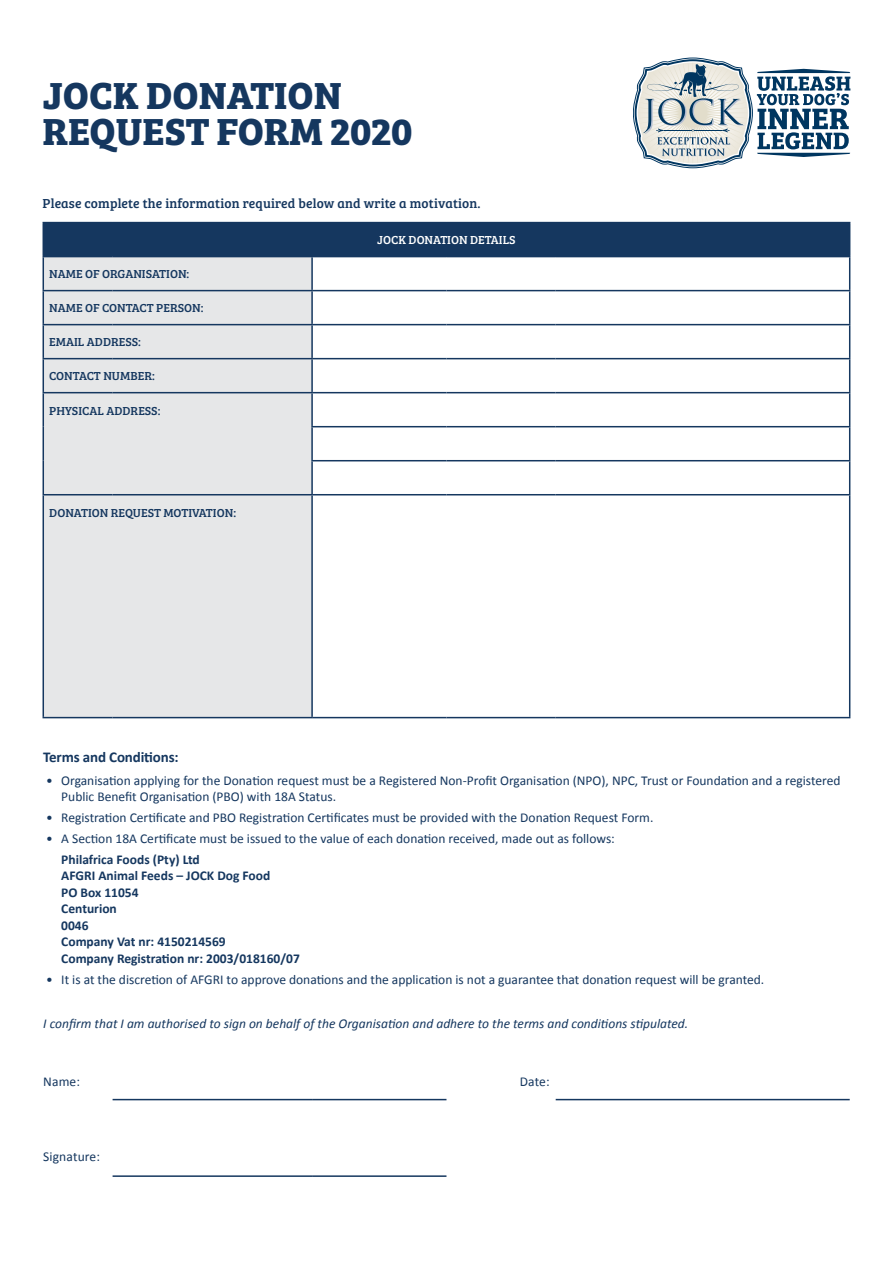
<style>
.page{position:relative;width:893px;height:1263px;background:#fff}
.page>*{position:absolute;margin:0;border:0;box-sizing:border-box;transform-origin:0 0}
.t1{font:700 39px/36px "Bree Serif";color:#15375f}
.t2{font:700 15px "Calibri";letter-spacing:-.01em;color:#15375f}
.t3{font:13.5px/16.5px "Calibri";color:#15375f}
.t4{font:700 13.5px/16.5px "Calibri";color:#15375f}
.t5{font:italic 13.5px "Calibri";color:#15375f}
.t6{font:13.5px "Bree Serif";letter-spacing:.01em;color:#15375f}
.t7{font:12px "Bree Serif";color:#15375f}
.t8{font:12px "Bree Serif";color:#fff}
.s1{font-weight:700}
</style>
<div class="page">
<div style="left:43px;top:223px;width:807px;height:34px;background:#15375f"></div>
<div style="left:44px;top:257px;width:267px;height:460px;background:#e6e7e8"></div>
<hr style="left:43px;top:222px;width:70px;height:1px;background:#15375f">
<hr style="left:113px;top:222px;width:199px;height:1px;background:#15375f">
<hr style="left:312px;top:222px;width:134px;height:1px;background:#15375f">
<hr style="left:446px;top:222px;width:110px;height:1px;background:#15375f">
<hr style="left:556px;top:222px;width:294px;height:1px;background:#15375f">
<hr style="left:43px;top:257px;width:1px;height:33px;background:#15375f">
<hr style="left:311px;top:257px;width:2px;height:33px;background:#15375f">
<hr style="left:849px;top:257px;width:1px;height:33px;background:#15375f">
<hr style="left:43px;top:290px;width:70px;height:1px;background:#15375f">
<hr style="left:43px;top:291px;width:1px;height:33px;background:#15375f">
<hr style="left:113px;top:290px;width:199px;height:1px;background:#15375f">
<hr style="left:312px;top:290px;width:134px;height:1px;background:#15375f">
<hr style="left:311px;top:291px;width:2px;height:33px;background:#15375f">
<hr style="left:446px;top:290px;width:110px;height:1px;background:#15375f">
<hr style="left:556px;top:290px;width:294px;height:1px;background:#15375f">
<hr style="left:849px;top:291px;width:1px;height:33px;background:#15375f">
<hr style="left:43px;top:324px;width:70px;height:1px;background:#15375f">
<hr style="left:43px;top:325px;width:1px;height:33px;background:#15375f">
<hr style="left:113px;top:324px;width:199px;height:1px;background:#15375f">
<hr style="left:312px;top:324px;width:134px;height:1px;background:#15375f">
<hr style="left:311px;top:325px;width:2px;height:33px;background:#15375f">
<hr style="left:446px;top:324px;width:110px;height:1px;background:#15375f">
<hr style="left:556px;top:324px;width:294px;height:1px;background:#15375f">
<hr style="left:849px;top:325px;width:1px;height:33px;background:#15375f">
<hr style="left:43px;top:358px;width:70px;height:1px;background:#15375f">
<hr style="left:43px;top:359px;width:1px;height:33px;background:#15375f">
<hr style="left:113px;top:358px;width:199px;height:1px;background:#15375f">
<hr style="left:312px;top:358px;width:134px;height:1px;background:#15375f">
<hr style="left:311px;top:359px;width:2px;height:33px;background:#15375f">
<hr style="left:446px;top:358px;width:110px;height:1px;background:#15375f">
<hr style="left:556px;top:358px;width:294px;height:1px;background:#15375f">
<hr style="left:849px;top:359px;width:1px;height:33px;background:#15375f">
<hr style="left:43px;top:392px;width:70px;height:1px;background:#15375f">
<hr style="left:43px;top:393px;width:1px;height:34px;background:#15375f">
<hr style="left:113px;top:392px;width:199px;height:1px;background:#15375f">
<hr style="left:312px;top:392px;width:134px;height:1px;background:#15375f">
<hr style="left:311px;top:393px;width:2px;height:33px;background:#15375f">
<hr style="left:446px;top:392px;width:110px;height:1px;background:#15375f">
<hr style="left:556px;top:392px;width:294px;height:1px;background:#15375f">
<hr style="left:849px;top:393px;width:1px;height:33px;background:#15375f">
<hr style="left:43px;top:427px;width:1px;height:34px;background:#15375f">
<hr style="left:311px;top:426px;width:135px;height:1px;background:#15375f">
<hr style="left:311px;top:427px;width:2px;height:33px;background:#15375f">
<hr style="left:446px;top:426px;width:110px;height:1px;background:#15375f">
<hr style="left:556px;top:426px;width:294px;height:1px;background:#15375f">
<hr style="left:849px;top:427px;width:1px;height:33px;background:#15375f">
<hr style="left:43px;top:461px;width:1px;height:33px;background:#15375f">
<hr style="left:311px;top:460px;width:135px;height:1px;background:#15375f">
<hr style="left:311px;top:461px;width:2px;height:33px;background:#15375f">
<hr style="left:446px;top:460px;width:110px;height:1px;background:#15375f">
<hr style="left:556px;top:460px;width:294px;height:1px;background:#15375f">
<hr style="left:849px;top:461px;width:1px;height:33px;background:#15375f">
<hr style="left:43px;top:494px;width:70px;height:1px;background:#15375f">
<hr style="left:43px;top:495px;width:1px;height:222px;background:#15375f">
<hr style="left:113px;top:494px;width:199px;height:1px;background:#15375f">
<hr style="left:312px;top:494px;width:134px;height:1px;background:#15375f">
<hr style="left:311px;top:495px;width:2px;height:222px;background:#15375f">
<hr style="left:446px;top:494px;width:110px;height:1px;background:#15375f">
<hr style="left:556px;top:494px;width:294px;height:1px;background:#15375f">
<hr style="left:849px;top:495px;width:1px;height:222px;background:#15375f">
<hr style="left:556px;top:1099px;width:294px;height:1px;background:#15375f">
<hr style="left:43px;top:717px;width:70px;height:1px;background:#15375f">
<hr style="left:113px;top:717px;width:199px;height:1px;background:#15375f">
<hr style="left:312px;top:717px;width:134px;height:1px;background:#15375f">
<hr style="left:446px;top:717px;width:110px;height:1px;background:#15375f">
<hr style="left:556px;top:717px;width:294px;height:1px;background:#15375f">
<hr style="left:113px;top:1175px;width:199px;height:2px;background:#15375f">
<hr style="left:312px;top:1175px;width:134px;height:2px;background:#15375f">
<hr style="left:113px;top:1099px;width:199px;height:1px;background:#15375f">
<hr style="left:312px;top:1099px;width:134px;height:1px;background:#15375f">
<svg style="left:633px;top:58px;width:217px;height:110px"></svg>
<p class="t1" style="left:43px;top:75px;width:371px">JOCK DONATION<br>REQUEST FORM 2020</p>
<p class="t6" style="left:43px;top:193px;width:440px">Please complete the information required below and write a motivation.</p>
<p class="t7" style="left:49px;top:265px;width:142px">NAME OF ORGANISATION:</p>
<p class="t7" style="left:49px;top:299px;width:156px">NAME OF CONTACT PERSON:</p>
<p class="t7" style="left:49px;top:333px;width:93px">EMAIL ADDRESS:</p>
<p class="t7" style="left:49px;top:367px;width:107px">CONTACT NUMBER:</p>
<p class="t7" style="left:49px;top:402px;width:113px">PHYSICAL ADDRESS:</p>
<p class="t7" style="left:49px;top:504px;width:188px">DONATION REQUEST MOTIVATION:</p>
<p class="t8" style="left:377px;top:231px;width:140px">JOCK DONATION DETAILS</p>
<p class="t2" style="left:43px;top:747px;width:137px">Terms and Conditions:</p>
<p class="t3" style="left:61px;top:772px;width:781px;text-indent:-15px">• Organisation applying for the Donation request must be a Registered Non-Profit Organisation (NPO), NPC, Trust or Foundation and a registered<br>Public Benefit Organisation (PBO) with 18A Status.</p>
<p class="t3" style="left:46px;top:809px;width:609px">• Registration Certificate and PBO Registration Certificates must be provided with the Donation Request Form.</p>
<p class="t3" style="left:61px;top:828px;width:555px;line-height:21px;text-indent:-15px">• A Section 18A Certificate must be issued to the value of each donation received, made out as follows:<br><span class="s1">Philafrica Foods (Pty) Ltd</span></p>
<p class="t4" style="left:61px;top:867px;width:240px">AFGRI Animal Feeds – JOCK Dog Food<br>PO Box 11054<br>Centurion<br>0046<br>Company Vat nr: 4150214569<br>Company Registration nr: 2003/018160/07</p>
<p class="t3" style="left:46px;top:971px;width:720px">• It is at the discretion of AFGRI to approve donations and the application is not a guarantee that donation request will be granted.</p>
<p class="t5" style="left:43px;top:1014px;width:646px">I confirm that I am authorised to sign on behalf of the Organisation and adhere to the terms and conditions stipulated.</p>
<p class="t3" style="left:43px;top:1073px;width:38px">Name:</p>
<p class="t3" style="left:520px;top:1073px;width:31px">Date:</p>
<p class="t3" style="left:43px;top:1148px;width:58px">Signature:</p>
</div>
